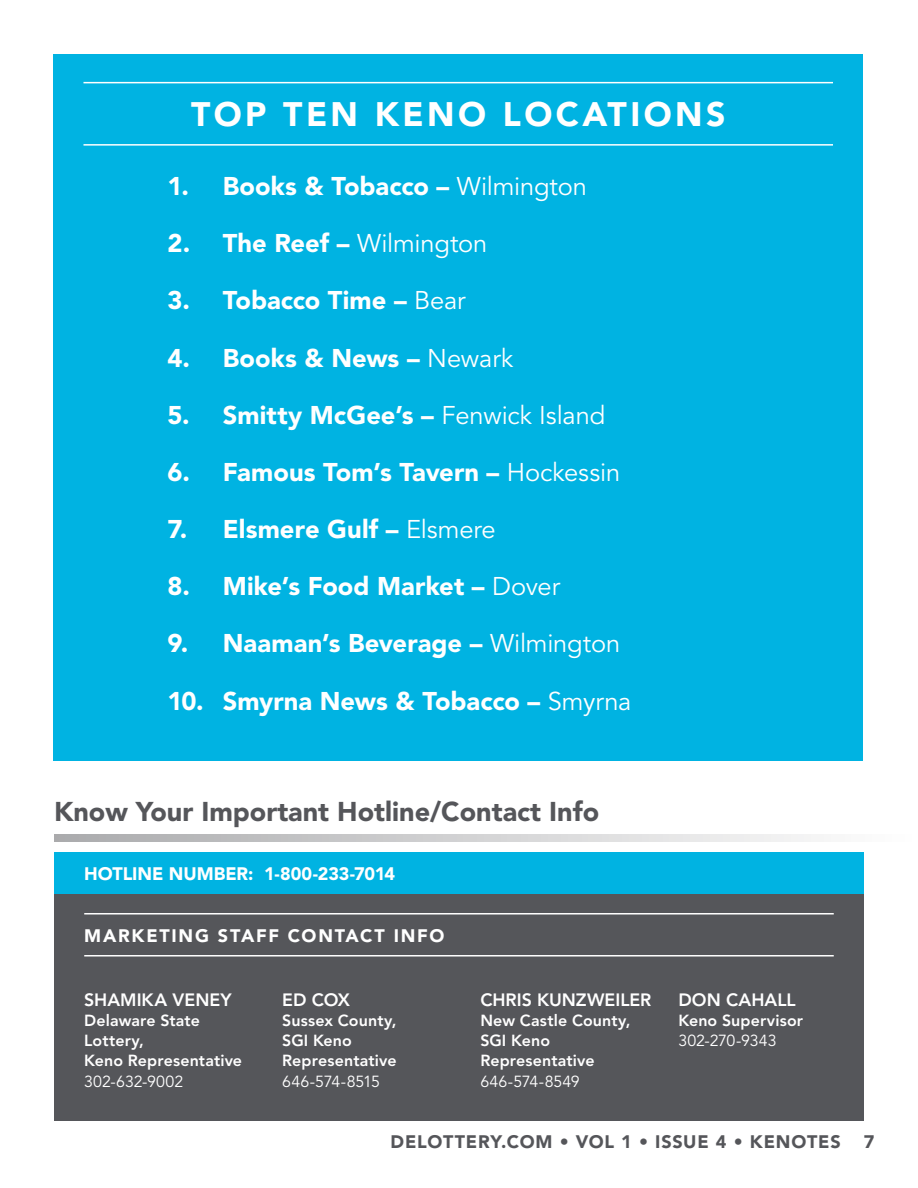
<style>
.page{position:relative;width:918px;height:1188px;background:#fff}
.page>*{position:absolute;margin:0;border:0;box-sizing:border-box;transform-origin:0 0}
.t1{font:900 33.75px "Avenir LT Std";letter-spacing:.1em;color:#fff}
.t2{font:900 27px "Avenir LT Std";color:#55565a}
.t3{font:900 25.5px "Avenir LT Std";color:#fff}
.t4{font:900 18px "Avenir LT Std";letter-spacing:.045em;color:#55565a}
.t5{font:900 18px "Avenir LT Std";letter-spacing:-.005em;color:#fff}
.t6{font:900 18px "Avenir LT Std";letter-spacing:.095em;color:#fff}
.t7{font:800 17.7px "Avenir LT Std";color:#fff}
.t8{font:800 15.9px/20.2px "Avenir LT Std";letter-spacing:.01em;color:#fff}
.t9{font:15.9px "Avenir LT Std";letter-spacing:-.005em;color:#fff}
.s1{font-weight:400}
</style>
<div class="page">
<div style="left:54px;top:891px;width:809px;height:229px;background:#55565a"></div>
<svg style="left:55px;top:834px;width:756px;height:8px;background:#cfcfd0"></svg>
<hr style="left:84px;top:955px;width:750px;height:2px;background:#fff">
<hr style="left:84px;top:913px;width:750px;height:2px;background:#fff">
<div style="left:54px;top:852px;width:809px;height:42px;background:#00b3e2"></div>
<div style="left:53px;top:54px;width:810px;height:706px;background:#00b3e2"></div>
<hr style="left:83px;top:144px;width:750px;height:2px;background:#fff">
<hr style="left:83px;top:82px;width:750px;height:1px;background:#fff">
<h1 class="t1" style="left:191px;top:94px;width:536px">TOP TEN KENO LOCATIONS</h1>
<p class="t3" style="left:168px;top:171px;width:421px">1. Books &amp; Tobacco – <span class="s1">Wilmington</span></p>
<p class="t3" style="left:168px;top:228px;width:321px">2. The Reef – <span class="s1">Wilmington</span></p>
<p class="t3" style="left:168px;top:285px;width:300px">3. Tobacco Time – <span class="s1">Bear</span></p>
<p class="t3" style="left:168px;top:342px;width:347px">4. Books &amp; News – <span class="s1">Newark</span></p>
<p class="t3" style="left:168px;top:399px;width:439px">5. Smitty McGee’s – <span class="s1">Fenwick Island</span></p>
<p class="t3" style="left:168px;top:457px;width:454px">6. Famous Tom’s Tavern – <span class="s1">Hockessin</span></p>
<p class="t3" style="left:168px;top:514px;width:330px">7. Elsmere Gulf – <span class="s1">Elsmere</span></p>
<p class="t3" style="left:168px;top:571px;width:394px">8. Mike’s Food Market – <span class="s1">Dover</span></p>
<p class="t3" style="left:168px;top:628px;width:454px">9. Naaman’s Beverage – <span class="s1">Wilmington</span></p>
<p class="t3" style="left:168px;top:685px;width:465px">10. Smyrna News &amp; Tobacco – <span class="s1">Smyrna</span></p>
<p class="t2" style="left:54px;top:795px;width:547px">Know Your Important Hotline/Contact Info</p>
<p class="t5" style="left:84px;top:863px;width:312px">HOTLINE NUMBER: 1-800-233-7014</p>
<p class="t6" style="left:84px;top:925px;width:362px">MARKETING STAFF CONTACT INFO</p>
<p class="t7" style="left:84px;top:989px;width:149px">SHAMIKA VENEY</p>
<p class="t8" style="left:84px;top:1010px;width:159px">Delaware State<br>Lottery,<br>Keno Representative</p>
<p class="t9" style="left:84px;top:1072px;width:101px">302-632-9002</p>
<p class="t7" style="left:282px;top:989px;width:69px">ED COX</p>
<p class="t8" style="left:282px;top:1010px;width:116px">Sussex County,<br>SGI Keno<br>Representative</p>
<p class="t9" style="left:282px;top:1072px;width:99px">646-574-8515</p>
<p class="t7" style="left:480px;top:989px;width:173px">CHRIS KUNZWEILER</p>
<p class="t8" style="left:480px;top:1010px;width:152px">New Castle County,<br>SGI Keno<br>Representative</p>
<p class="t9" style="left:480px;top:1072px;width:101px">646-574-8549</p>
<p class="t7" style="left:678px;top:989px;width:119px">DON CAHALL</p>
<p class="t8" style="left:678px;top:1010px;width:126px">Keno Supervisor</p>
<p class="t9" style="left:678px;top:1032px;width:100px">302-270-9343</p>
<p class="t4" style="left:391px;top:1130px;width:452px">DELOTTERY.COM • VOL 1 • ISSUE 4 • KENOTES</p>
<p class="t4" style="left:864px;top:1130px;width:12px">7</p>
</div>
